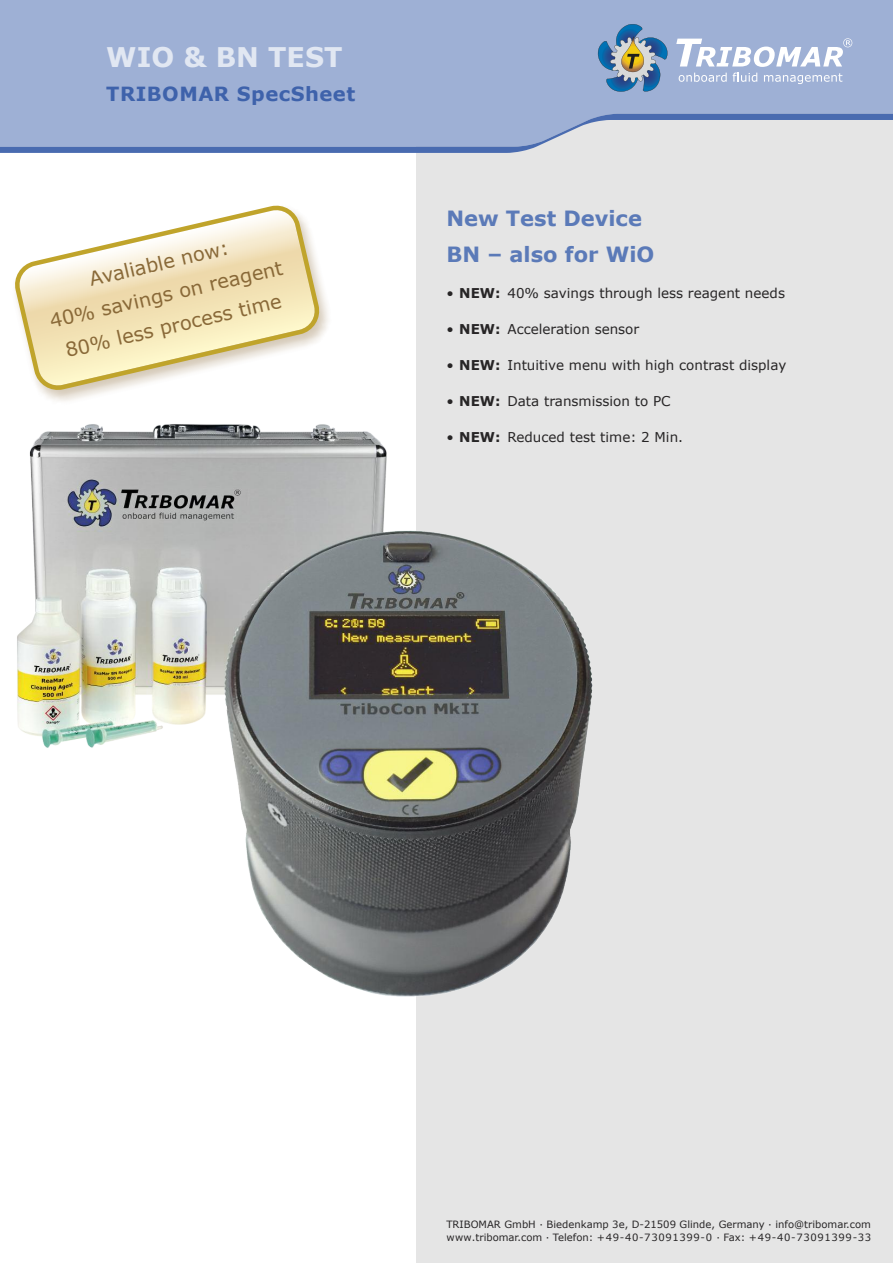
<style>
.page{position:relative;width:893px;height:1263px;background:#fff}
.page>*{position:absolute;margin:0;border:0;box-sizing:border-box;transform-origin:0 0}
.t1{font:700 27px "Verdana";color:rgb(255 255 255/.7)}
.t2{font:700 21px/36px "Verdana";color:#5b7ab8}
.t3{font:700 19.5px "Verdana";letter-spacing:.025em;color:#3e62ab}
.t4{font:19.35px/31.8px "Verdana";color:#896938;text-align:center}
.t5{font:13.5px "Verdana";color:#272526}
.t6{font:10.05px/13.5px "Verdana";color:#272526}
.s1{font-weight:700}
</style>
<div class="page">
<div style="left:417px;top:76px;width:476px;height:1187px;background:#e5e5e5"></div>
<div style="left:0;top:0;width:893px;height:114px;background:#9eb0d5"></div>
<svg style="left:0;top:114px;width:893px;height:39px"></svg>
<svg style="left:676px;top:38px;width:176px;height:29px"></svg>
<svg style="left:679px;top:73px;width:48px;height:9px"></svg>
<svg style="left:733px;top:73px;width:24px;height:9px"></svg>
<svg style="left:764px;top:73px;width:78px;height:11px"></svg>
<svg style="left:596px;top:24px;width:72px;height:68px;background:#7b97af"></svg>
<svg style="left:15px;top:205px;width:307px;height:95px"></svg>
<img style="left:16px;top:300px;width:577px;height:724px">
<h1 class="t1" style="left:106px;top:39px;width:238px">WIO &amp; BN TEST</h1>
<h3 class="t3" style="left:106px;top:82px;width:250px">TRIBOMAR SpecSheet</h3>
<h3 class="t4" style="left:39px;top:274px;width:240px;rotate:-13deg">Avaliable now:<br>40% savings on reagent<br>80% less process time</h3>
<h2 class="t2" style="left:446px;top:200px;width:209px">New Test Device<br>BN – also for WiO</h2>
<p class="t5" style="left:446px;top:285px;width:340px">• <span class="s1">NEW:</span> 40% savings through less reagent needs</p>
<p class="t5" style="left:446px;top:321px;width:194px">• <span class="s1">NEW:</span> Acceleration sensor</p>
<p class="t5" style="left:446px;top:357px;width:341px">• <span class="s1">NEW:</span> Intuitive menu with high contrast display</p>
<p class="t5" style="left:446px;top:393px;width:226px">• <span class="s1">NEW:</span> Data transmission to PC</p>
<p class="t5" style="left:446px;top:429px;width:238px">• <span class="s1">NEW:</span> Reduced test time: 2 Min.</p>
<p class="t6" style="left:446px;top:1217px;width:426px">TRIBOMAR GmbH · Biedenkamp 3e, D-21509 Glinde, Germany · info@tribomar.com www.tribomar.com · Telefon: +49-40-73091399-0 · Fax: +49-40-73091399-33</p>
</div>
